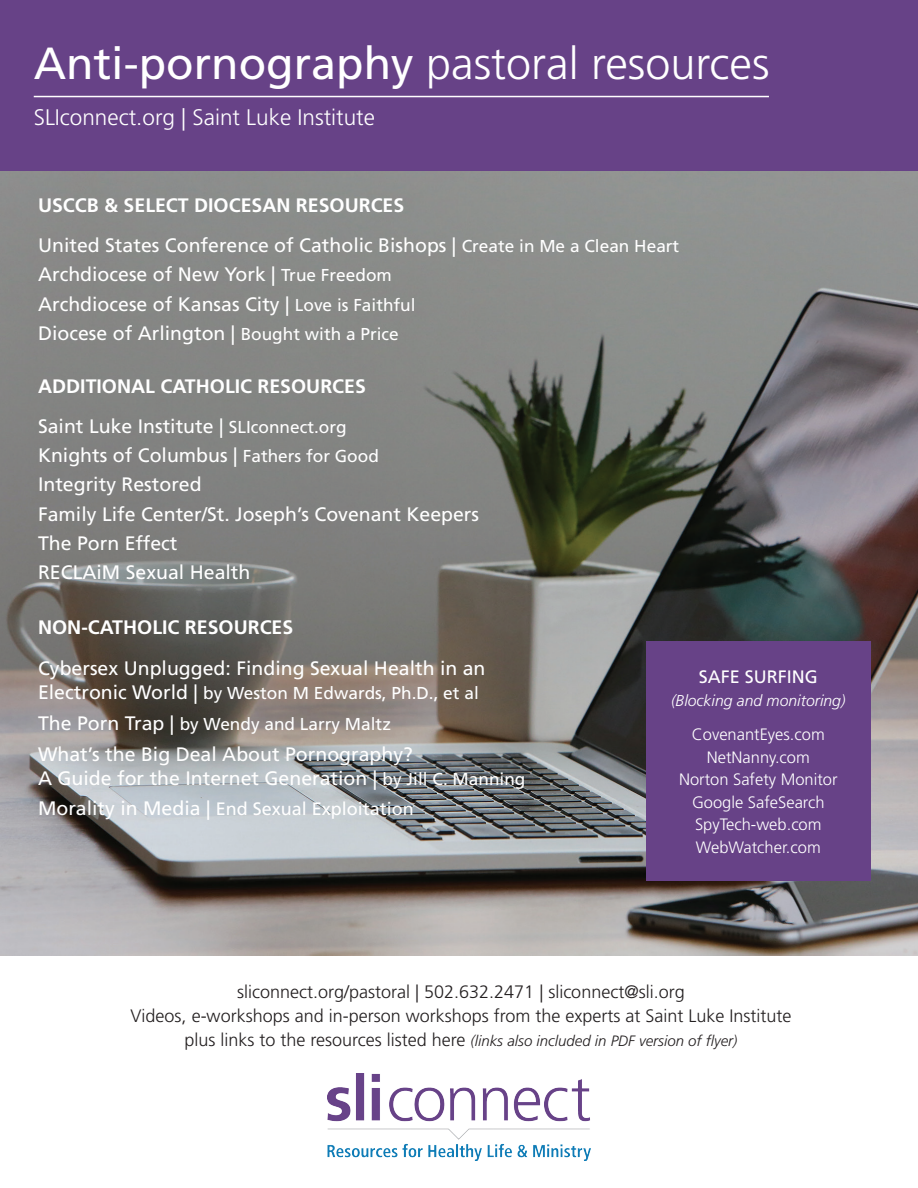
<style>
.page{position:relative;width:918px;height:1188px;background:#fff}
.page>*{position:absolute;margin:0;border:0;box-sizing:border-box;transform-origin:0 0}
.t1{font:300 45px "Frutiger LT Std";color:#fff}
.t2{font:300 22.5px "Frutiger LT Std";color:#fff}
.t3{font:19.5px/29.2px "Frutiger LT Std";color:#fff}
.t4{font:700 19.5px/39.8px "Frutiger LT Std";color:#fff}
.t5{font:300 18px/24px "Frutiger LT Std";color:#231f20;text-align:center}
.t6{font:18px "Frutiger LT Std";color:#fff}
.t7{font:17.25px/30.8px "Frutiger LT Std";color:#fff}
.t8{font:300 16.5px/22.5px "Frutiger LT Std";color:#fff;text-align:center}
.t9{font:italic 300 15.75px "Frutiger LT Std";color:#fff}
.t10{font:italic 300 15px "Frutiger LT Std";color:#231f20}
.s1{font-weight:400}
.s2{font-weight:700}
.s3{font-size:17.25px}
.s4{font-weight:400;font-size:17.25px}
.s5{font-size:19.5px}
.s6{font-style:normal;font-size:18px}
</style>
<div class="page">
<img style="left:0;top:171px;width:918px;height:785px">
<div style="left:0;top:0;width:918px;height:171px;background:#674287"></div>
<hr style="left:34px;top:96px;width:735px;height:1px;background:#fff">
<div style="left:646px;top:642px;width:225px;height:239px;background:#674287"></div>
<img style="left:328px;top:1074px;width:262px;height:87px">
<h1 class="t1" style="left:34px;top:38px;width:737px"><span class="s1">Anti-pornography</span> pastoral resources</h1>
<p class="t2" style="left:34px;top:105px;width:343px">SLIconnect.org | Saint Luke Institute</p>
<p class="t3" style="left:38px;top:186px;width:643px;line-height:39.8px"><span class="s2">USCCB &amp; SELECT DIOCESAN RESOURCES<br></span>United States Conference of Catholic Bishops | <span class="s3">Create in Me a Clean Heart</span></p>
<p class="t3" style="left:38px;top:260px;width:379px">Archdiocese of New York | <span class="s3">True Freedom<br></span>Archdiocese of Kansas City | <span class="s3">Love is Faithful<br></span>Diocese of Arlington | <span class="s3">Bought with a Price</span></p>
<p class="t4" style="left:38px;top:366px;width:329px">ADDITIONAL CATHOLIC RESOURCES<br><span class="s1">Saint Luke Institute |</span> <span class="s4">SLIconnect.org</span></p>
<p class="t3" style="left:38px;top:441px;width:443px">Knights of Columbus | <span class="s3">Fathers for Good<br></span>Integrity Restored<br>Family Life Center/St. Joseph’s Covenant Keepers<br>The Porn Effect<br>RECLAiM Sexual Health</p>
<p class="t4" style="left:38px;top:607px;width:257px">NON-CATHOLIC RESOURCES</p>
<p class="t3" style="left:38px;top:654px;width:449px">Cybersex Unplugged: Finding Sexual Health in an</p>
<p class="t7" style="left:38px;top:678px;width:442px"><span class="s5">Electronic World |</span> by Weston M Edwards, Ph.D., et al<br><span class="s5">The Porn Trap |</span> by Wendy and Larry Maltz</p>
<p class="t3" style="left:38px;top:742px;width:489px;line-height:24px">What’s the Big Deal About Pornography?<br>A Guide for the Internet Generation | <span class="s3">by Jill C. Manning</span></p>
<p class="t6" style="left:38px;top:798px;width:377px"><span class="s5">Morality in Media |</span> End Sexual Exploitation</p>
<p class="t6" style="left:699px;top:667px;width:120px">SAFE SURFING</p>
<p class="t9" style="left:671px;top:691px;width:176px">(Blocking and monitoring)</p>
<p class="t8" style="left:679px;top:724px;width:160px">CovenantEyes.com<br>NetNanny.com<br>Norton Safety Monitor<br>Google SafeSearch<br>SpyTech-web.com<br>WebWatcher.com</p>
<p class="t5" style="left:131px;top:980px;width:662px">sliconnect.org/pastoral | 502.632.2471 | sliconnect@sli.org<br>Videos, e-workshops and in-person workshops from the experts at Saint Luke Institute</p>
<p class="t10" style="left:185px;top:1032px;width:554px"><span class="s6">plus links to the resources listed here</span> (links also included in PDF version of flyer)</p>
</div>
